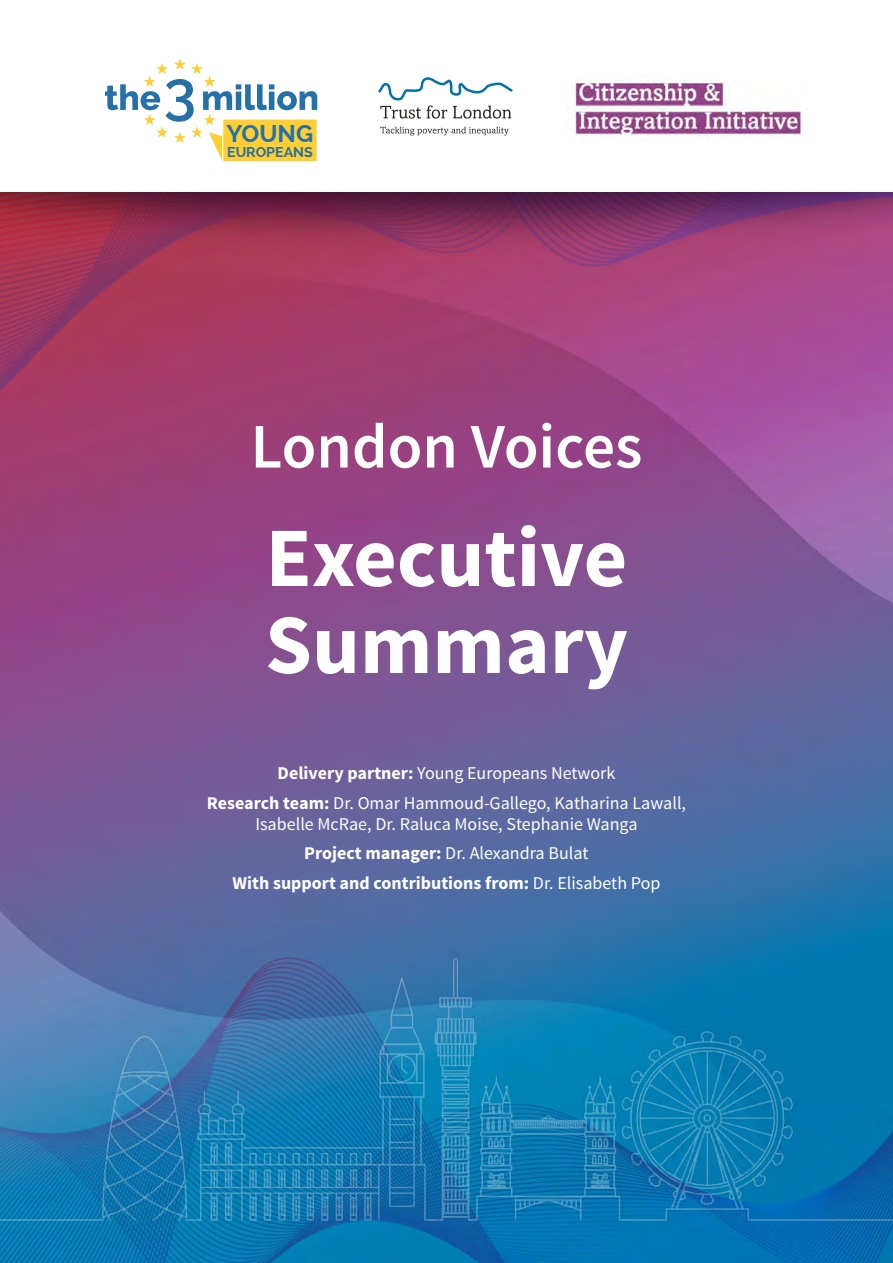
<style>
.page{position:relative;width:893px;height:1263px;background:#fff}
.page>*{position:absolute;margin:0;border:0;box-sizing:border-box;transform-origin:0 0}
.t1{font:700 84.45px/87px "Source Sans Pro";color:#fff}
.t2{font:600 63.45px "Source Sans Pro";color:#fff}
.t3{font:700 24.15px "Raleway";color:#2470a7}
.t4{font:18px/29.5px "Source Sans Pro";color:#fff;text-align:center}
.t5{font:700 14.25px "Raleway";color:#2470a7}
.s1{font-weight:700}
</style>
<div class="page">
<img style="left:0;top:281px;width:893px;height:982px">
<img style="left:0;top:192px;width:893px;height:89px">
<svg style="left:105px;top:58px;width:212px;height:102px"></svg>
<div style="left:223px;top:119px;width:94px;height:43px;background:#ffce32"></div>
<div style="left:222px;top:118px;width:96px;height:44px;border:1px solid #fff"></div>
<img style="left:573px;top:80px;width:230px;height:60px">
<svg style="left:380px;top:127px;width:129px;height:8px"></svg>
<svg style="left:378px;top:77px;width:135px;height:42px"></svg>
<img style="left:0;top:934px;width:893px;height:313px">
<h3 class="t3" style="left:227px;top:119px;width:88px">YOUNG</h3>
<p class="t5" style="left:227px;top:143px;width:87px">EUROPEANS</p>
<h2 class="t2" style="left:251px;top:406px;width:393px">London Voices</h2>
<h1 class="t1" style="left:265px;top:518px;width:365px">Executive<br>Summary</h1>
<p class="t4" style="left:207px;top:759px;width:481px"><span class="s1">Delivery partner:</span> Young Europeans Network<br><span class="s1">Research team:</span> Dr. Omar Hammoud-Gallego, Katharina Lawall,</p>
<p class="t4" style="left:232px;top:809px;width:429px">Isabelle McRae, Dr. Raluca Moise, Stephanie Wanga<br><span class="s1">Project manager:</span> Dr. Alexandra Bulat<br><span class="s1">With support and contributions from:</span> Dr. Elisabeth Pop</p>
</div>
